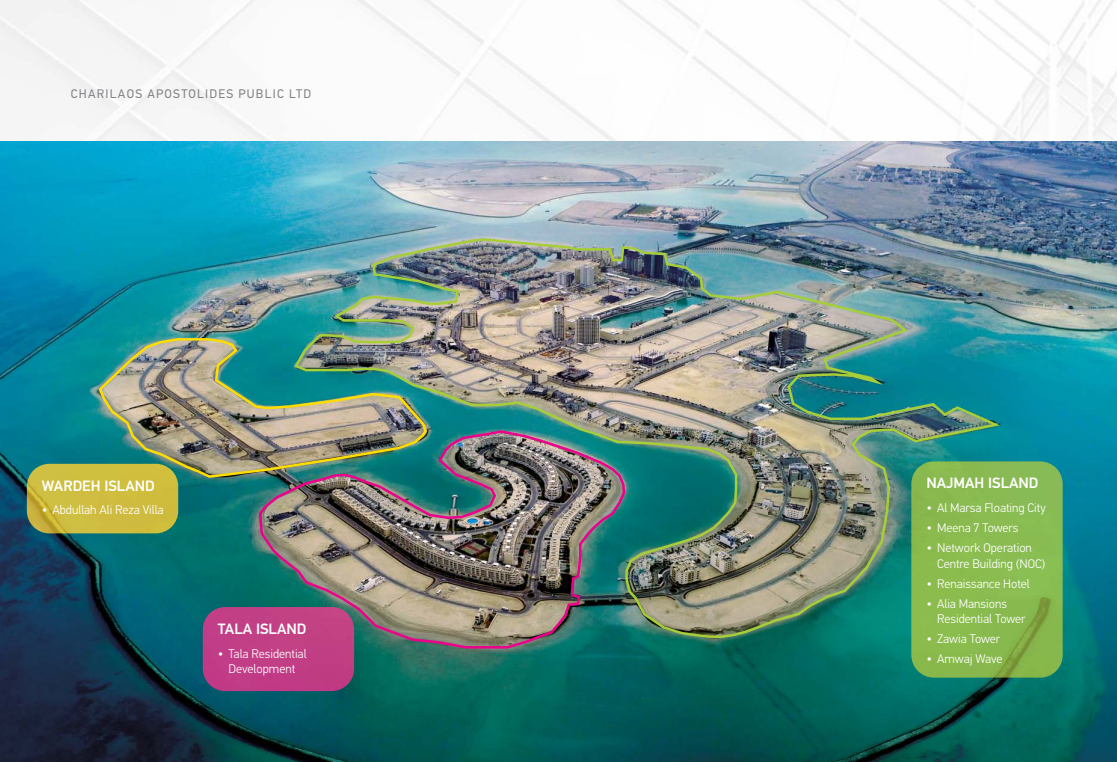
<style>
.page{position:relative;width:1117px;height:762px;background:#fff}
.page>*{position:absolute;margin:0;border:0;box-sizing:border-box;transform-origin:0 0}
.t1{font:500 15px "PF Din Text Pro";color:#fff}
.t2{font:300 12.5px/15.6px "PF Din Text Pro";color:#fff}
.t3{font:12.5px "PF Din Text Pro";letter-spacing:.1em;color:#808285}
.s1{font-size:15px}
</style>
<div class="page">
<img style="left:0;top:0;width:1116px;height:142px">
<img style="left:0;top:142px;width:1116px;height:620px">
<img style="left:294px;top:238px;width:705px;height:400px">
<img style="left:259px;top:430px;width:366px;height:218px">
<img style="left:99px;top:338px;width:328px;height:140px">
<img style="left:911px;top:461px;width:151px;height:216px">
<div style="left:203px;top:607px;width:151px;height:84px;background:#c13f85"></div>
<img style="left:27px;top:464px;width:151px;height:69px">
<p class="t3" style="left:71px;top:89px;width:241px">CHARILAOS APOSTOLIDES PUBLIC LTD</p>
<p class="t1" style="left:42px;top:480px;width:114px">WARDEH ISLAND</p>
<p class="t2" style="left:42px;top:503px;width:123px"><span class="s1">•</span> Abdullah Ali Reza Villa</p>
<p class="t1" style="left:218px;top:623px;width:90px">TALA ISLAND</p>
<p class="t2" style="left:218px;top:646px;width:90px;text-align:center"><span class="s1">•</span> Tala Residential<br>Development</p>
<p class="t1" style="left:926px;top:477px;width:114px">NAJMAH ISLAND</p>
<p class="t2" style="left:926px;top:501px;width:121px"><span class="s1">•</span> Al Marsa Floating City</p>
<p class="t2" style="left:926px;top:521px;width:94px"><span class="s1">•</span> Meena 7 Towers</p>
<p class="t2" style="left:936px;top:541px;width:110px;text-indent:-11px"><span class="s1">•</span> Network Operation<br>Centre Building (NOC)</p>
<p class="t2" style="left:926px;top:577px;width:105px"><span class="s1">•</span> Renaissance Hotel</p>
<p class="t2" style="left:936px;top:597px;width:90px;text-indent:-11px"><span class="s1">•</span> Alia Mansions<br>Residential Tower</p>
<p class="t2" style="left:926px;top:632px;width:75px"><span class="s1">•</span> Zawia Tower</p>
<p class="t2" style="left:926px;top:652px;width:78px"><span class="s1">•</span> Amwaj Wave</p>
</div>
